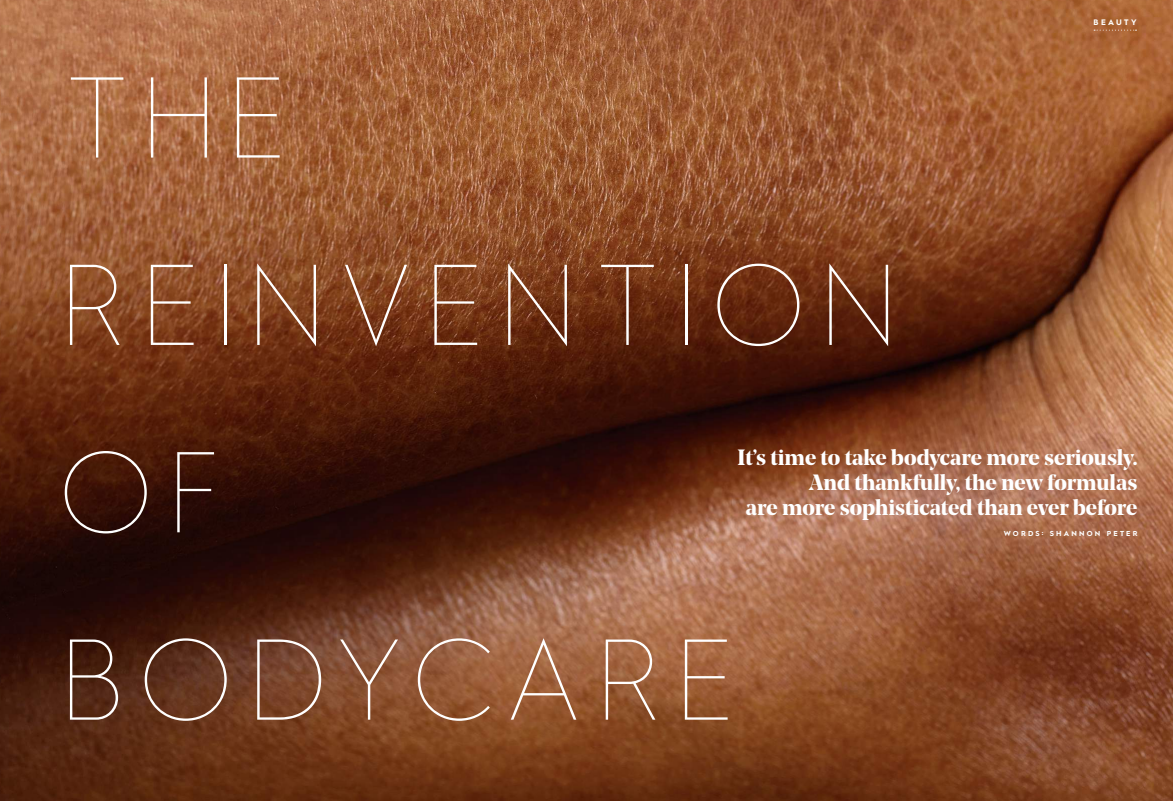
<style>
.page{position:relative;width:1173px;height:801px;background:#fff}
.page>*{position:absolute;margin:0;border:0;box-sizing:border-box;transform-origin:0 0}
.t1{font:100 115px/187.3px "Hurme Geometric Sans 1";letter-spacing:.105em;color:#fff}
.t2{font:700 22px/25px "Noe Display";color:#fff;text-align:right}
.t3{font:700 8px "Hurme Geometric Sans 1";letter-spacing:.3em;color:#fff}
.t4{font:700 7.2px "Hurme Geometric Sans 1";letter-spacing:.3em;color:#fff}
</style>
<div class="page">
<img style="left:0;top:0;width:1173px;height:801px">
<svg style="left:1094px;top:30px;width:42px;height:1px"></svg>
<svg style="left:0;top:795px;width:3px;height:6px"></svg>
<svg style="left:1169px;top:0;width:4px;height:3px"></svg>
<svg style="left:1169px;top:795px;width:4px;height:6px"></svg>
<p class="t3" style="left:1093px;top:17px;width:44px">BEAUTY</p>
<h1 class="t1" style="left:58px;top:18px;width:842px">THE<br>REINVENTION<br>OF<br>BODYCARE</h1>
<p class="t2" style="left:737px;top:444px;width:401px">It’s time to take bodycare more seriously.<br>And thankfully, the new formulas<br>are more sophisticated than ever before</p>
<p class="t4" style="left:1004px;top:529px;width:135px">WORDS: SHANNON PETER</p>
</div>
